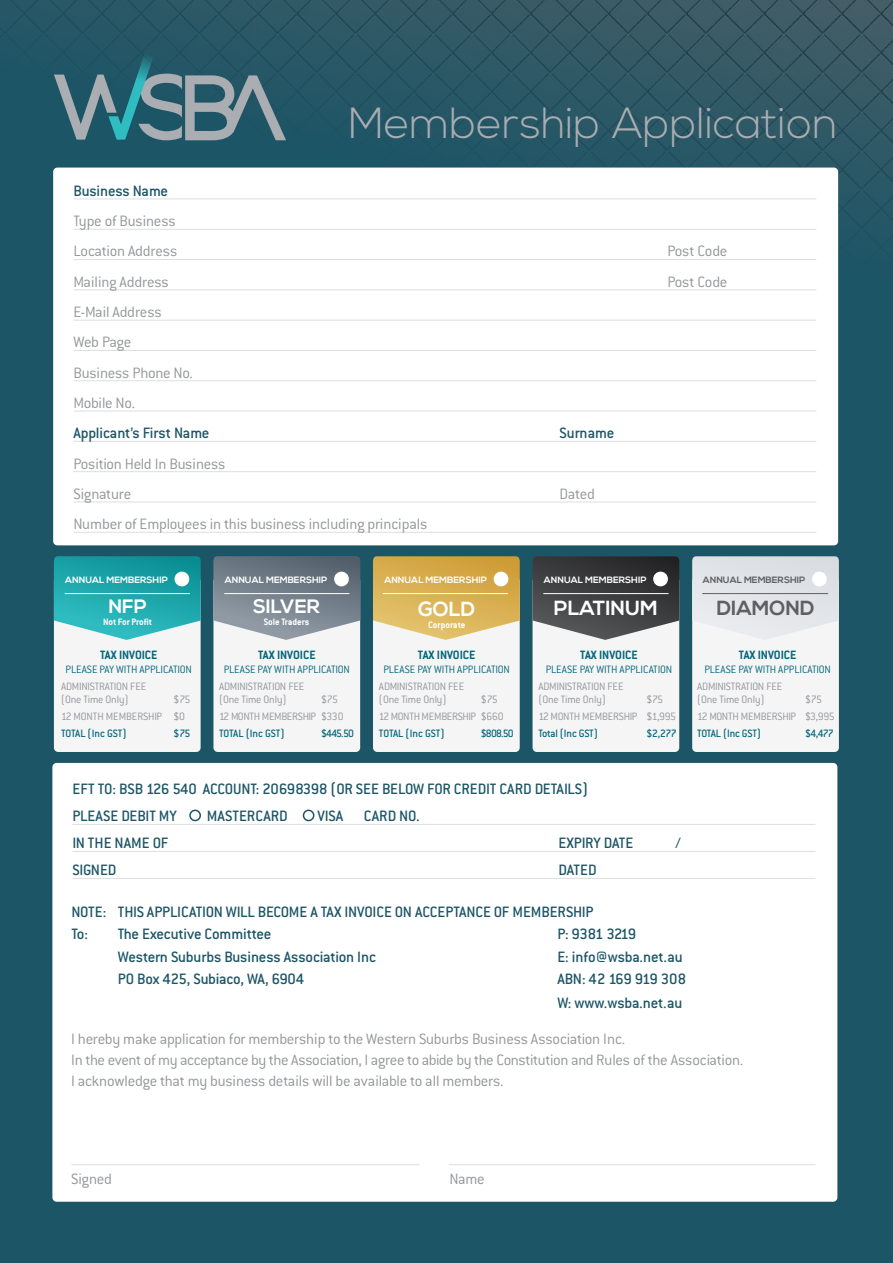
<style>
.page{position:relative;width:893px;height:1263px;background:#1c5566}
.page>*{position:absolute;margin:0;border:0;box-sizing:border-box;transform-origin:0 0}
.t1{font:300 43.5px "Nexa";color:#aaadb1}
.t2{font:700 20.4px "Nexa";color:#fff}
.t3{font:700 20.4px "Nexa";color:#5f5f62}
.t4{font:700 19.35px "Nexa";color:#fff}
.t5{font:300 16.5px/30.3px "Conduit ITC";letter-spacing:-.015em;color:#939598}
.t6{font:500 16.5px/27px "Conduit ITC";letter-spacing:-.01em;color:#1c5566}
.t7{font:500 16.5px "Conduit ITC";letter-spacing:-.055em;color:#1c5566}
.t8{font:700 13.2px "Conduit ITC";letter-spacing:-.005em;color:#03677a}
.t9{font:300 11.7px/13.2px "Conduit ITC";letter-spacing:-.02em;color:#939598}
.t10{font:300 11.7px "Conduit ITC";letter-spacing:-.01em;color:#03677a}
.t11{font:500 11.7px "Conduit ITC";letter-spacing:-.015em;color:#03677a}
.t12{font:300 11.7px/17px "Conduit ITC";color:#939598}
.t13{font:700 10.2px "Conduit ITC";color:#fff}
.t14{font:700 9.15px "Nexa";color:#fff}
.t15{font:700 9.15px "Nexa";color:#5f5f62}
</style>
<div class="page">
<img style="left:0;top:0;width:893px;height:300px">
<div style="left:53px;top:168px;width:785px;height:377px;background:#fff;border-radius:4px"></div>
<hr style="left:73px;top:199px;width:743px;height:1px;background:#dddee0">
<hr style="left:73px;top:229px;width:743px;height:1px;background:#dddee0">
<hr style="left:73px;top:259px;width:743px;height:1px;background:#dddee0">
<hr style="left:73px;top:290px;width:743px;height:1px;background:#dddee0">
<hr style="left:73px;top:320px;width:743px;height:1px;background:#dddee0">
<hr style="left:73px;top:350px;width:743px;height:1px;background:#dddee0">
<hr style="left:73px;top:380px;width:743px;height:1px;background:#dddee0">
<hr style="left:73px;top:411px;width:743px;height:1px;background:#dddee0">
<hr style="left:73px;top:441px;width:743px;height:1px;background:#dddee0">
<hr style="left:73px;top:471px;width:743px;height:1px;background:#dddee0">
<hr style="left:73px;top:502px;width:743px;height:1px;background:#dddee0">
<hr style="left:73px;top:532px;width:743px;height:1px;background:#dddee0">
<div style="left:52px;top:763px;width:785px;height:439px;background:#fff;border-radius:4px"></div>
<hr style="left:72px;top:824px;width:743px;height:1px;background:#dddee0">
<hr style="left:72px;top:851px;width:743px;height:1px;background:#dddee0">
<hr style="left:72px;top:878px;width:743px;height:1px;background:#dddee0">
<div style="left:189px;top:809px;width:12px;height:12px;border:2px solid #1c5566;border-radius:50%"></div>
<div style="left:303px;top:809px;width:11px;height:12px;border:2px solid #1c5566;border-radius:50%"></div>
<hr style="left:71px;top:1164px;width:348px;height:1px;background:#e6e7e9">
<hr style="left:449px;top:1164px;width:366px;height:1px;background:#e6e7e9">
<svg style="left:54px;top:54px;width:232px;height:86px"></svg>
<div style="left:54px;top:577px;width:147px;height:175px;background:#f5f5f6;border-radius:4px"></div>
<svg style="left:54px;top:556px;width:147px;height:84px;background:#37afb4"></svg>
<div style="left:177px;top:574px;width:10px;height:10px;background:#fff;border-radius:50%"></div>
<div style="left:175px;top:572px;width:14px;height:14px;border:4px solid #fff;border-radius:50%"></div>
<hr style="left:65px;top:593px;width:125px;height:1px;background:#fff">
<div style="left:533px;top:577px;width:146px;height:175px;background:#f5f5f6;border-radius:4px"></div>
<svg style="left:533px;top:556px;width:146px;height:84px;background:#535355"></svg>
<div style="left:692px;top:577px;width:147px;height:175px;background:#f5f5f6;border-radius:4px"></div>
<svg style="left:692px;top:556px;width:147px;height:84px"></svg>
<hr style="left:702px;top:593px;width:126px;height:1px;background:#5f5f62">
<div style="left:213px;top:577px;width:147px;height:175px;background:#f5f5f6;border-radius:4px"></div>
<svg style="left:213px;top:556px;width:147px;height:84px;background:#828d97"></svg>
<hr style="left:224px;top:593px;width:125px;height:1px;background:#fff">
<div style="left:373px;top:577px;width:147px;height:175px;background:#f5f5f6;border-radius:4px"></div>
<svg style="left:373px;top:556px;width:147px;height:84px;background:#dbb766"></svg>
<hr style="left:383px;top:593px;width:125px;height:1px;background:#fff">
<hr style="left:543px;top:593px;width:125px;height:1px;background:#fff">
<div style="left:336px;top:574px;width:11px;height:10px;background:#fff;border-radius:50%"></div>
<div style="left:334px;top:572px;width:15px;height:14px;border:4px solid #fff;border-radius:50%"></div>
<div style="left:496px;top:574px;width:10px;height:10px;background:#fff;border-radius:50%"></div>
<div style="left:494px;top:572px;width:14px;height:14px;border:4px solid #fff;border-radius:50%"></div>
<div style="left:655px;top:574px;width:11px;height:10px;background:#fff;border-radius:50%"></div>
<div style="left:653px;top:572px;width:15px;height:14px;border:4px solid #fff;border-radius:50%"></div>
<div style="left:814px;top:574px;width:10px;height:10px;background:#fff;border-radius:50%"></div>
<div style="left:812px;top:572px;width:15px;height:14px;border:4px solid #fff;border-radius:50%"></div>
<p class="t6" style="left:73px;top:177px;width:96px">Business Name</p>
<p class="t5" style="left:73px;top:206px;width:105px">Type of Business<br>Location Address</p>
<h1 class="t1" style="left:348px;top:98px;width:490px">Membership Application</h1>
<p class="t5" style="left:667px;top:236px;width:61px">Post Code</p>
<p class="t5" style="left:73px;top:266px;width:97px">Mailing Address</p>
<p class="t5" style="left:667px;top:266px;width:61px">Post Code</p>
<p class="t5" style="left:73px;top:297px;width:121px">E-Mail Address<br>Web Page<br>Business Phone No.<br>Mobile No.</p>
<p class="t6" style="left:73px;top:419px;width:138px">Applicant’s First Name</p>
<p class="t6" style="left:559px;top:419px;width:56px">Surname</p>
<p class="t5" style="left:73px;top:448px;width:154px">Position Held In Business<br>Signature</p>
<p class="t5" style="left:559px;top:478px;width:37px">Dated</p>
<p class="t5" style="left:73px;top:509px;width:356px">Number of Employees in this business including principals</p>
<p class="t14" style="left:65px;top:574px;width:104px">ANNUAL MEMBERSHIP</p>
<p class="t4" style="left:108px;top:595px;width:40px">NFP</p>
<p class="t13" style="left:103px;top:616px;width:51px">Not For Profit</p>
<p class="t8" style="left:100px;top:647px;width:59px">TAX INVOICE</p>
<p class="t10" style="left:66px;top:662px;width:128px">PLEASE PAY WITH APPLICATION</p>
<p class="t9" style="left:61px;top:679px;width:87px">ADMINISTRATION FEE (One Time Only)</p>
<p class="t12" style="left:61px;top:691px;width:131px;text-indent:112px">$75<br>12 MONTH MEMBERSHIP $0</p>
<p class="t11" style="left:61px;top:727px;width:67px">TOTAL (Inc GST)</p>
<p class="t11" style="left:174px;top:727px;width:18px">$75</p>
<p class="t14" style="left:225px;top:574px;width:104px">ANNUAL MEMBERSHIP</p>
<p class="t14" style="left:384px;top:574px;width:104px">ANNUAL MEMBERSHIP</p>
<p class="t14" style="left:544px;top:574px;width:104px">ANNUAL MEMBERSHIP</p>
<p class="t15" style="left:703px;top:574px;width:104px">ANNUAL MEMBERSHIP</p>
<p class="t4" style="left:253px;top:595px;width:68px">SILVER</p>
<p class="t13" style="left:264px;top:616px;width:47px">Sole Traders</p>
<p class="t8" style="left:258px;top:647px;width:59px">TAX INVOICE</p>
<p class="t10" style="left:224px;top:662px;width:128px">PLEASE PAY WITH APPLICATION</p>
<p class="t9" style="left:219px;top:679px;width:87px">ADMINISTRATION FEE (One Time Only)</p>
<p class="t9" style="left:219px;top:691px;width:126px;line-height:17px;text-indent:102px">$75<br>12 MONTH MEMBERSHIP $330</p>
<p class="t11" style="left:219px;top:727px;width:67px">TOTAL (Inc GST)</p>
<p class="t11" style="left:321px;top:727px;width:34px">$445.50</p>
<p class="t2" style="left:418px;top:597px;width:59px">GOLD</p>
<p class="t13" style="left:428px;top:619px;width:39px">Corporate</p>
<p class="t8" style="left:418px;top:647px;width:59px">TAX INVOICE</p>
<p class="t10" style="left:383px;top:662px;width:128px">PLEASE PAY WITH APPLICATION</p>
<p class="t9" style="left:379px;top:679px;width:87px">ADMINISTRATION FEE (One Time Only)</p>
<p class="t9" style="left:379px;top:691px;width:126px;line-height:17px;text-indent:102px">$75<br>12 MONTH MEMBERSHIP $660</p>
<p class="t11" style="left:379px;top:727px;width:67px">TOTAL (Inc GST)</p>
<p class="t11" style="left:481px;top:727px;width:34px">$808.50</p>
<p class="t2" style="left:554px;top:596px;width:105px">PLATINUM</p>
<p class="t8" style="left:580px;top:647px;width:59px">TAX INVOICE</p>
<p class="t10" style="left:546px;top:662px;width:128px">PLEASE PAY WITH APPLICATION</p>
<p class="t9" style="left:538px;top:679px;width:87px">ADMINISTRATION FEE (One Time Only)</p>
<p class="t9" style="left:538px;top:691px;width:139px;line-height:17px;text-indent:108px">$75<br>12 MONTH MEMBERSHIP $1,995</p>
<p class="t11" style="left:538px;top:727px;width:61px">Total (Inc GST)</p>
<p class="t11" style="left:646px;top:727px;width:32px">$2,277</p>
<p class="t3" style="left:717px;top:596px;width:99px">DIAMOND</p>
<p class="t8" style="left:739px;top:647px;width:59px">TAX INVOICE</p>
<p class="t10" style="left:704px;top:662px;width:128px">PLEASE PAY WITH APPLICATION</p>
<p class="t9" style="left:697px;top:679px;width:87px">ADMINISTRATION FEE (One Time Only)</p>
<p class="t9" style="left:697px;top:691px;width:139px;line-height:17px;text-indent:108px">$75<br>12 MONTH MEMBERSHIP $3,995</p>
<p class="t11" style="left:697px;top:727px;width:65px">TOTAL (Inc GST)</p>
<p class="t11" style="left:805px;top:727px;width:30px">$4,477</p>
<p class="t6" style="left:72px;top:775px;width:517px">EFT TO: BSB 126 540 ACCOUNT: 20698398 (OR SEE BELOW FOR CREDIT CARD DETAILS)<br>PLEASE DEBIT MY</p>
<p class="t6" style="left:207px;top:802px;width:83px">MASTERCARD</p>
<p class="t6" style="left:317px;top:802px;width:27px">VISA</p>
<p class="t6" style="left:364px;top:802px;width:57px">CARD NO.</p>
<p class="t6" style="left:72px;top:829px;width:97px">IN THE NAME OF</p>
<p class="t6" style="left:558px;top:829px;width:76px">EXPIRY DATE</p>
<p class="t6" style="left:675px;top:829px;width:7px">/</p>
<p class="t6" style="left:72px;top:856px;width:46px">SIGNED</p>
<p class="t6" style="left:558px;top:856px;width:40px">DATED</p>
<p class="t6" style="left:71px;top:900px;width:524px;line-height:22.5px">NOTE: THIS APPLICATION WILL BECOME A TAX INVOICE ON ACCEPTANCE OF MEMBERSHIP<br>To:</p>
<p class="t6" style="left:118px;top:920px;width:155px">The Executive Committee</p>
<p class="t7" style="left:557px;top:925px;width:80px">P: 9381 3219</p>
<p class="t6" style="left:118px;top:943px;width:260px">Western Suburbs Business Association Inc</p>
<p class="t6" style="left:557px;top:943px;width:127px">E: info@wsba.net.au</p>
<p class="t6" style="left:118px;top:965px;width:188px">PO Box 425, Subiaco, WA, 6904</p>
<p class="t6" style="left:557px;top:967px;width:130px;line-height:24px">ABN: 42 169 919 308<br>W: www.wsba.net.au</p>
<p class="t5" style="left:71px;top:1029px;width:673px;line-height:21px">I hereby make application for membership to the Western Suburbs Business Association Inc.<br>In the event of my acceptance by the Association, I agree to abide by the Constitution and Rules of the Association.<br>I acknowledge that my business details will be available to all members.</p>
<p class="t5" style="left:71px;top:1164px;width:42px">Signed</p>
<p class="t5" style="left:449px;top:1164px;width:37px">Name</p>
</div>
